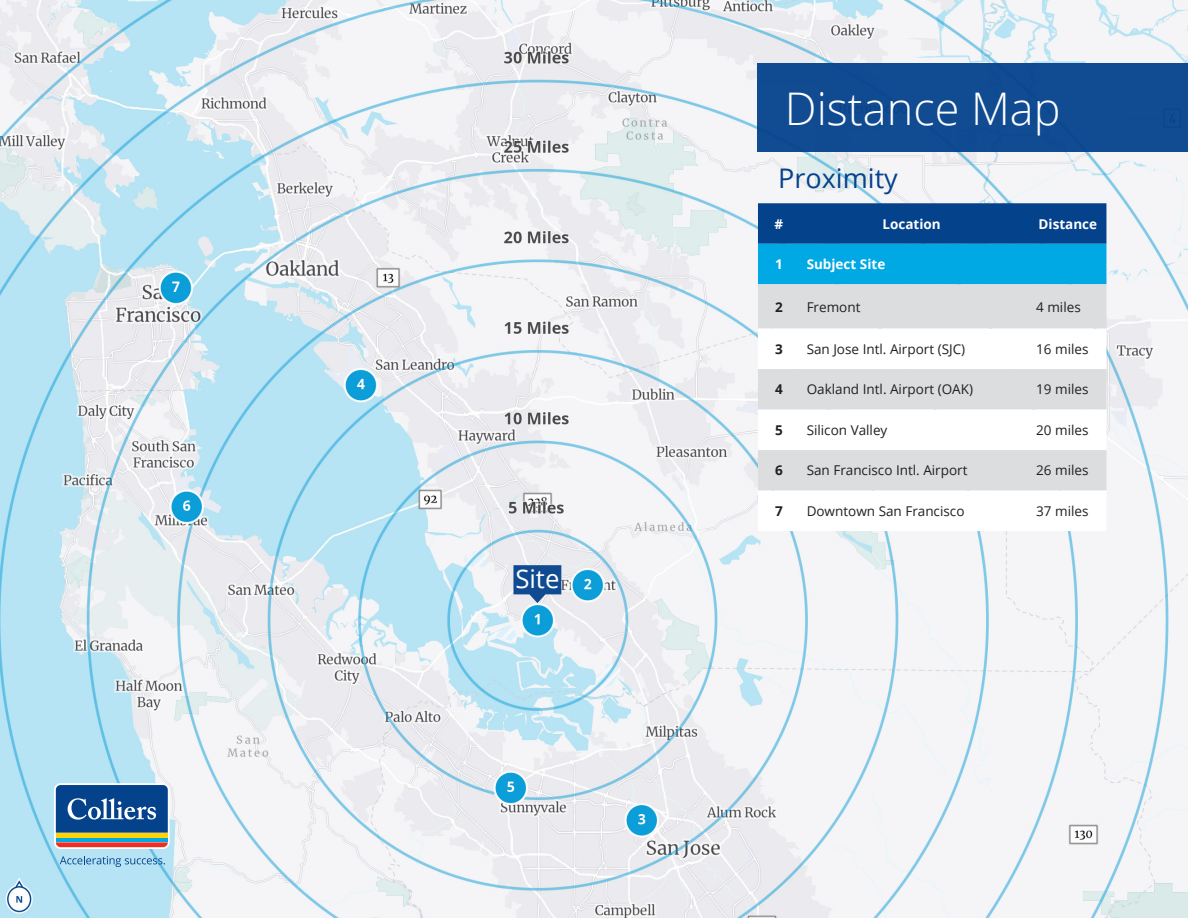
<style>
.page{position:relative;width:1188px;height:918px;background:#fff}
.page>*{position:absolute;margin:0;border:0;box-sizing:border-box;transform-origin:0 0}
.t1{font:300 45px "Open Sans";color:#fff}
.h2_-_subtitle{font:27px "Open Sans";color:#05428c}
.t2{font:25.65px "Open Sans";color:#fff}
.t3{font:13.5px "Open Sans";color:#231f20}
.t4{font:700 13.5px "Open Sans";color:#fff}
.t5{font:700 13.5px "Open Sans";color:#231f20}
</style>
<div class="page">
<img style="left:0;top:0;width:1188px;height:918px">
<div style="left:758px;top:64px;width:430px;height:88px;background:#114b91"></div>
<svg style="left:513px;top:565px;width:48px;height:38px;background:#3c6aa3"></svg>
<svg style="left:758px;top:203px;width:348px;height:81px;background:#0375b8"></svg>
<div style="left:758px;top:284px;width:348px;height:45px;background:#dcdddf"></div>
<svg style="left:758px;top:329px;width:348px;height:202px"></svg>
<svg style="left:54px;top:783px;width:116px;height:66px"></svg>
<hr style="left:56px;top:838px;width:112px;height:4px;background:#00a8e4">
<div style="left:56px;top:833px;width:112px;height:5px;background:#fed503"></div>
<svg style="left:56px;top:842px;width:112px;height:5px"></svg>
<svg style="left:56px;top:785px;width:112px;height:48px;background:#225899"></svg>
<svg style="left:60px;top:856px;width:105px;height:11px"></svg>
<p class="t2" style="left:515px;top:561px;width:46px">Site</p>
<p class="t1" style="left:785px;top:78px;width:277px">Distance Map</p>
<p class="h2_-_subtitle" style="left:778px;top:160px;width:121px">Proximity</p>
<p class="t4" style="left:775px;top:214px;width:10px">#</p>
<p class="t4" style="left:883px;top:214px;width:60px">Location</p>
<p class="t4" style="left:1039px;top:214px;width:60px">Distance</p>
<p class="t4" style="left:775px;top:255px;width:9px">1</p>
<p class="t4" style="left:807px;top:255px;width:80px">Subject Site</p>
<p class="t5" style="left:775px;top:297px;width:9px">2</p>
<p class="t3" style="left:807px;top:297px;width:55px">Fremont</p>
<p class="t3" style="left:1036px;top:297px;width:46px">4 miles</p>
<p class="t5" style="left:775px;top:340px;width:9px">3</p>
<p class="t3" style="left:807px;top:340px;width:160px">San Jose Intl. Airport (SJC)</p>
<p class="t3" style="left:1036px;top:340px;width:54px">16 miles</p>
<p class="t5" style="left:775px;top:380px;width:9px">4</p>
<p class="t3" style="left:807px;top:380px;width:168px">Oakland Intl. Airport (OAK)</p>
<p class="t3" style="left:1036px;top:380px;width:54px">19 miles</p>
<p class="t5" style="left:775px;top:421px;width:9px">5</p>
<p class="t3" style="left:807px;top:421px;width:82px">Silicon Valley</p>
<p class="t3" style="left:1036px;top:421px;width:54px">20 miles</p>
<p class="t5" style="left:775px;top:461px;width:9px">6</p>
<p class="t3" style="left:807px;top:461px;width:162px">San Francisco Intl. Airport</p>
<p class="t3" style="left:1036px;top:461px;width:54px">26 miles</p>
<p class="t5" style="left:775px;top:502px;width:9px">7</p>
<p class="t3" style="left:807px;top:502px;width:159px">Downtown San Francisco</p>
<p class="t3" style="left:1036px;top:502px;width:54px">37 miles</p>
</div>
